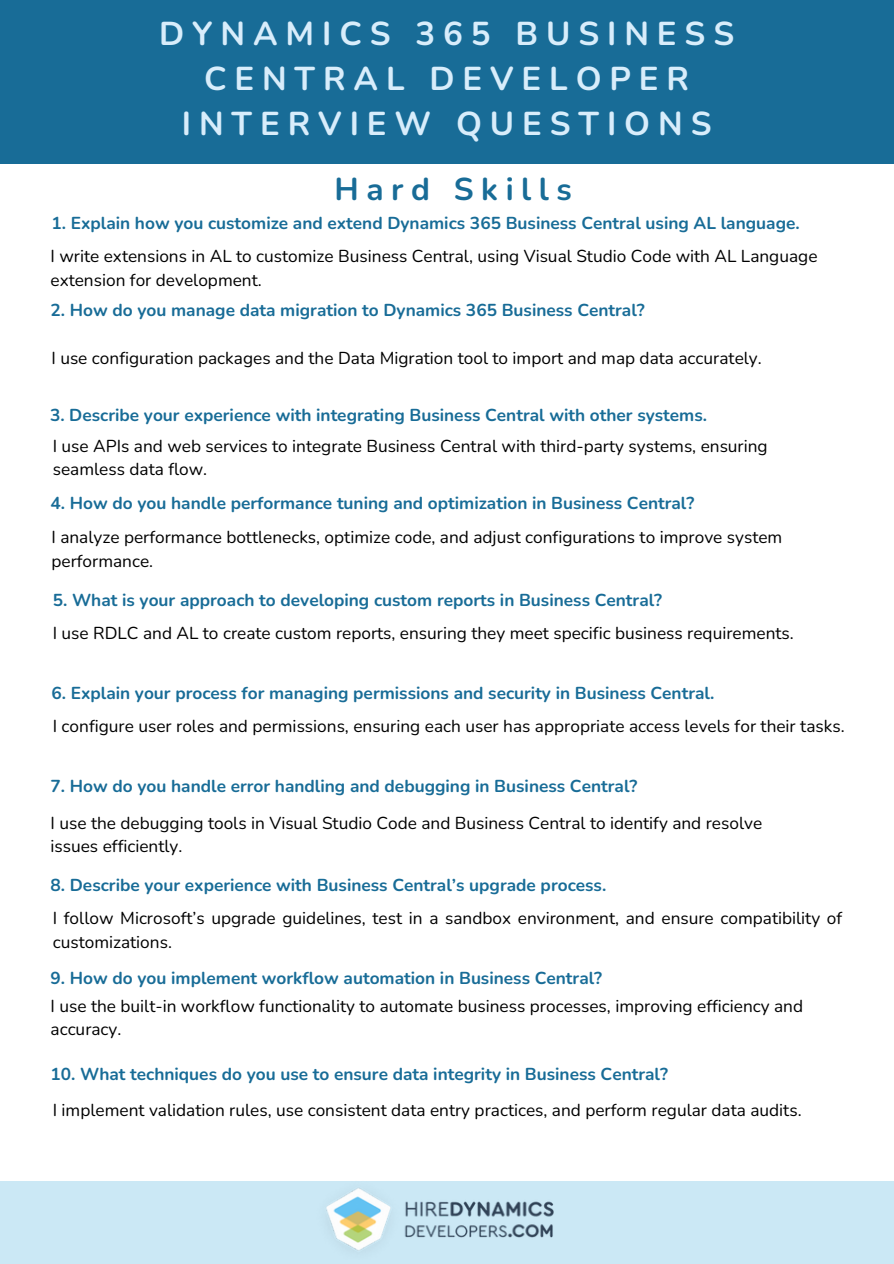
<style>
.page{position:relative;width:894px;height:1264px;background:#fff}
.page>*{position:absolute;margin:0;border:0;box-sizing:border-box;transform-origin:0 0}
.t1{font:700 33px/45px "Nunito";letter-spacing:.24em;color:#d8edfb;text-align:center}
.t2{font:700 31.5px "Nunito";letter-spacing:.24em;color:#186c97}
.t3{font:17.25px/23.7px "Nunito";color:#000}
.t4{font:700 17.25px "Nunito";color:#186c97}
</style>
<div class="page">
<div style="left:0;top:0;width:893px;height:164px;background:#186c97"></div>
<div style="left:0;top:1181px;width:893px;height:82px;background:#cbe8f5"></div>
<img style="left:326px;top:1188px;width:227px;height:63px">
<h2 class="t1" style="left:159px;top:12px;width:576px">DYNAMICS 365 BUSINESS<br>CENTRAL DEVELOPER<br>INTERVIEW QUESTIONS</h2>
<h3 class="t2" style="left:334px;top:168px;width:239px">Hard Skills</h3>
<h3 class="t4" style="left:51px;top:212px;width:749px">1. Explain how you customize and extend Dynamics 365 Business Central using AL language.</h3>
<p class="t3" style="left:50px;top:245px;width:768px">I write extensions in AL to customize Business Central, using Visual Studio Code with AL Language extension for development.</p>
<h3 class="t4" style="left:50px;top:299px;width:595px">2. How do you manage data migration to Dynamics 365 Business Central?</h3>
<p class="t3" style="left:51px;top:346px;width:711px">I use configuration packages and the Data Migration tool to import and map data accurately.</p>
<h3 class="t4" style="left:50px;top:403px;width:658px">3. Describe your experience with integrating Business Central with other systems.</h3>
<p class="t3" style="left:53px;top:434px;width:716px">I use APIs and web services to integrate Business Central with third-party systems, ensuring seamless data flow.</p>
<h3 class="t4" style="left:50px;top:492px;width:645px">4. How do you handle performance tuning and optimization in Business Central?</h3>
<p class="t3" style="left:51px;top:526px;width:732px">I analyze performance bottlenecks, optimize code, and adjust configurations to improve system performance.</p>
<h3 class="t4" style="left:53px;top:588px;width:610px">5. What is your approach to developing custom reports in Business Central?</h3>
<p class="t3" style="left:53px;top:621px;width:742px">I use RDLC and AL to create custom reports, ensuring they meet specific business requirements.</p>
<h3 class="t4" style="left:51px;top:681px;width:664px">6. Explain your process for managing permissions and security in Business Central.</h3>
<p class="t3" style="left:53px;top:714px;width:793px">I configure user roles and permissions, ensuring each user has appropriate access levels for their tasks.</p>
<h3 class="t4" style="left:50px;top:774px;width:588px">7. How do you handle error handling and debugging in Business Central?</h3>
<p class="t3" style="left:50px;top:811px;width:713px">I use the debugging tools in Visual Studio Code and Business Central to identify and resolve issues efficiently.</p>
<h3 class="t4" style="left:50px;top:873px;width:557px">8. Describe your experience with Business Central’s upgrade process.</h3>
<p class="t3" style="left:53px;top:906px;width:790px">I follow Microsoft’s upgrade guidelines, test in a sandbox environment, and ensure compatibility of customizations.</p>
<h3 class="t4" style="left:50px;top:966px;width:553px">9. How do you implement workflow automation in Business Central?</h3>
<p class="t3" style="left:50px;top:994px;width:754px">I use the built-in workflow functionality to automate business processes, improving efficiency and accuracy.</p>
<p class="t4" style="left:50px;top:1062px;width:619px">10. What techniques do you use to ensure data integrity in Business Central?</p>
<p class="t3" style="left:53px;top:1098px;width:750px">I implement validation rules, use consistent data entry practices, and perform regular data audits.</p>
</div>
